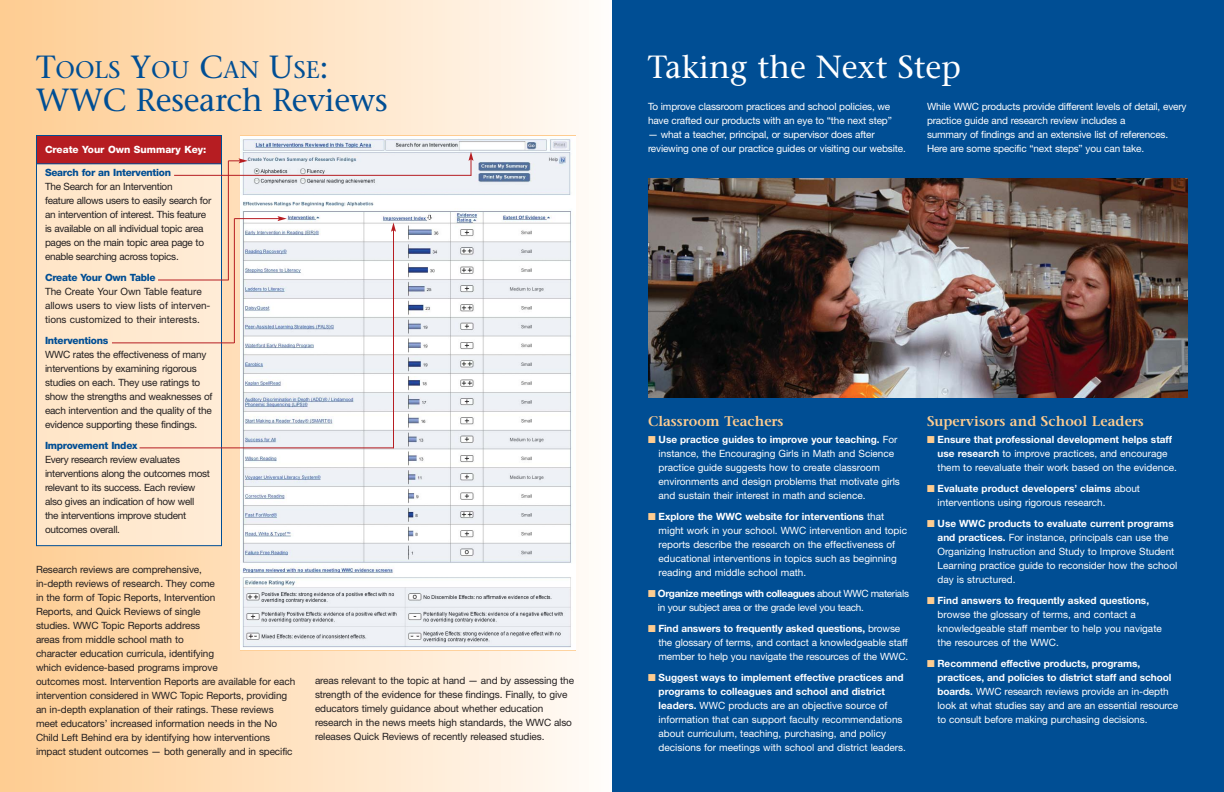
<style>
.page{position:relative;width:1224px;height:792px;background:#fff}
.page>*{position:absolute;margin:0;border:0;box-sizing:border-box;transform-origin:0 0}
.t1{font:32px "Stone Serif";letter-spacing:-.01em;color:#004e94}
.t2{font:32px "Stone Serif";color:#fff}
.t3{font:24px "Stone Serif";color:#004e94}
.t4{font:600 14px "Stone Serif";color:#fecc90}
.t5{font:10px/14px "Helvetica Neue";color:#fff}
.t6{font:10px/14px "Helvetica Neue";letter-spacing:-.01em;color:#231f20}
.t7{font:10px/14px "Helvetica Neue";letter-spacing:-.03em;color:#231f20}
.t8{font:10px/14px "Helvetica Neue";letter-spacing:-.03em;color:#fff}
.t9{font:800 10px "Helvetica Neue";letter-spacing:-.025em;color:#004e94}
.t10{font:800 10px "Helvetica Neue";color:#fff}
.s1{font-size:32px}
.s2{color:#fecc90}
.s3{font-weight:700}
</style>
<div class="page">
<div style="left:0;top:0;width:612px;height:792px;background:linear-gradient(to right,#fecc91,#fffbf7)"></div>
<div style="left:612px;top:0;width:612px;height:792px;background:#004e94"></div>
<img style="left:241px;top:136px;width:334px;height:514px">
<div style="left:38px;top:164px;width:182px;height:380px;background:#ffe9cf"></div>
<div style="left:36px;top:135px;width:186px;height:411px;border:1px solid #004e94"></div>
<div style="left:37px;top:136px;width:184px;height:27px;background:#b61d22"></div>
<div style="left:36px;top:135px;width:186px;height:29px;border:1px solid #004e94"></div>
<hr style="left:158px;top:280px;width:70px;height:1px;background:#b61d22">
<hr style="left:228px;top:161px;width:1px;height:119px;background:#b61d22">
<svg style="left:228px;top:158px;width:20px;height:5px"></svg>
<hr style="left:234px;top:219px;width:1px;height:124px;background:#b61d22">
<hr style="left:112px;top:342px;width:122px;height:1px;background:#b61d22">
<hr style="left:234px;top:218px;width:45px;height:1px;background:#b61d22">
<svg style="left:278px;top:216px;width:9px;height:5px"></svg>
<svg style="left:469px;top:152px;width:5px;height:24px"></svg>
<hr style="left:174px;top:175px;width:297px;height:1px;background:#b61d22">
<hr style="left:393px;top:230px;width:1px;height:218px;background:#b61d22">
<svg style="left:391px;top:222px;width:5px;height:10px"></svg>
<hr style="left:140px;top:447px;width:254px;height:1px;background:#b61d22">
<img style="left:649px;top:179px;width:539px;height:219px">
<h2 class="t3" style="left:36px;top:60px;width:294px"><span class="s1">T</span>OOLS <span class="s1">Y</span>OU <span class="s1">C</span>AN <span class="s1">U</span>SE<span class="s1">:</span></h2>
<h1 class="t1" style="left:36px;top:88px;width:354px">WWC Research Reviews</h1>
<p class="t10" style="left:45px;top:146px;width:163px">Create Your Own Summary Key:</p>
<p class="t9" style="left:45px;top:169px;width:128px">Search for an Intervention</p>
<p class="t7" style="left:45px;top:181px;width:168px">The Search for an Intervention<br>feature allows users to easily search for an intervention of interest. This feature is available on all individual topic area pages on the main topic area page to enable searching across topics.</p>
<p class="t9" style="left:45px;top:274px;width:112px">Create Your Own Table</p>
<p class="t6" style="left:45px;top:286px;width:167px">The Create Your Own Table feature allows users to view lists of interven&shy;tions customized to their interests.</p>
<p class="t9" style="left:45px;top:337px;width:65px">Interventions</p>
<p class="t6" style="left:45px;top:349px;width:169px">WWC rates the effectiveness of many interventions by examining rigorous studies on each. They use ratings to show the strengths and weaknesses of each intervention and the quality of the evidence supporting these findings.</p>
<p class="t9" style="left:45px;top:442px;width:94px">Improvement Index</p>
<p class="t7" style="left:45px;top:454px;width:167px">Every research review evaluates interventions along the outcomes most relevant to its success. Each review also gives an indication of how well the interventions improve student outcomes overall.</p>
<p class="t6" style="left:36px;top:563px;width:261px">Research reviews are comprehensive,<br>in-depth reviews of research. They come<br>in the form of Topic Reports, Intervention<br>Reports, and Quick Reviews of single<br>studies. WWC Topic Reports address<br>areas from middle school math to<br>character education curricula, identifying<br>which evidence-based programs improve<br>outcomes most. Intervention Reports are available for each intervention considered in WWC Topic Reports, providing an in-depth explanation of their ratings. These reviews meet educators’ increased information needs in the No Child Left Behind era by identifying how interventions impact student outcomes — both generally and in specific</p>
<p class="t6" style="left:315px;top:675px;width:261px">areas relevant to the topic at hand — and by assessing the strength of the evidence for these findings. Finally, to give educators timely guidance about whether education research in the news meets high standards, the WWC also releases Quick Reviews of recently released studies.</p>
<h1 class="t2" style="left:648px;top:54px;width:314px">Taking the Next Step</h1>
<p class="t5" style="left:648px;top:100px;width:245px">To improve classroom practices and school policies, we have crafted our products with an eye to “the next step”</p>
<p class="t5" style="left:648px;top:128px;width:259px">— what a teacher, principal, or supervisor does after reviewing one of our practice guides or visiting our website.</p>
<p class="t5" style="left:927px;top:100px;width:261px">While WWC products provide different levels of detail, every practice guide and research review includes a<br>summary of findings and an extensive list of references.<br>Here are some specific “next steps” you can take.</p>
<h3 class="t4" style="left:648px;top:416px;width:137px">Classroom Teachers</h3>
<p class="t5" style="left:659px;top:434px;width:243px;text-indent:-11px"><span class="s2">■</span> <span class="s3">Use practice guides to improve your teaching.</span> For instance, the Encouraging Girls in Math and Science practice guide suggests how to create classroom environments and design problems that motivate girls and sustain their interest in math and science.</p>
<p class="t5" style="left:659px;top:511px;width:250px;text-indent:-11px"><span class="s2">■</span> <span class="s3">Explore the WWC website for interventions</span> that might work in your school. WWC intervention and topic reports describe the research on the effectiveness of educational interventions in topics such as beginning reading and middle school math.</p>
<p class="t8" style="left:658px;top:587px;width:253px;text-indent:-10px"><span class="s2">■</span> <span class="s3">Organize meetings with colleagues</span> about WWC materials in your subject area or the grade level you teach.</p>
<p class="t5" style="left:658px;top:622px;width:251px;text-indent:-10px"><span class="s2">■</span> <span class="s3">Find answers to frequently asked questions,</span> browse the glossary of terms, and contact a knowledgeable staff member to help you navigate the resources of the WWC.</p>
<p class="t5" style="left:659px;top:671px;width:249px;text-indent:-11px"><span class="s2">■</span> <span class="s3">Suggest ways to implement effective practices and programs to colleagues and school and district leaders.</span> WWC products are an objective source of information that can support faculty recommendations about curriculum, teaching, purchasing, and policy decisions for meetings with school and district leaders.</p>
<h3 class="t4" style="left:927px;top:416px;width:218px">Supervisors and School Leaders</h3>
<p class="t5" style="left:938px;top:434px;width:241px;text-indent:-11px"><span class="s2">■</span> <span class="s3">Ensure that professional development helps staff use research</span> to improve practices, and encourage them to reevaluate their work based on the evidence.</p>
<p class="t5" style="left:938px;top:483px;width:204px;text-indent:-11px"><span class="s2">■</span> <span class="s3">Evaluate product developers’ claims</span> about interventions using rigorous research.</p>
<p class="t5" style="left:938px;top:517px;width:241px;text-indent:-11px"><span class="s2">■</span> <span class="s3">Use WWC products to evaluate current programs and practices.</span> For instance, principals can use the Organizing Instruction and Study to Improve Student Learning practice guide to reconsider how the school day is structured.</p>
<p class="t5" style="left:938px;top:594px;width:226px;text-indent:-11px"><span class="s2">■</span> <span class="s3">Find answers to frequently asked questions, </span>browse the glossary of terms, and contact a knowledgeable staff member to help you navigate the resources of the WWC.</p>
<p class="t5" style="left:938px;top:657px;width:242px;text-indent:-10px"><span class="s2">■</span> <span class="s3">Recommend effective products, programs, practices, and policies to district staff and school boards.</span> WWC research reviews provide an in-depth look at what studies say and are an essential resource to consult before making purchasing decisions.</p>
</div>
